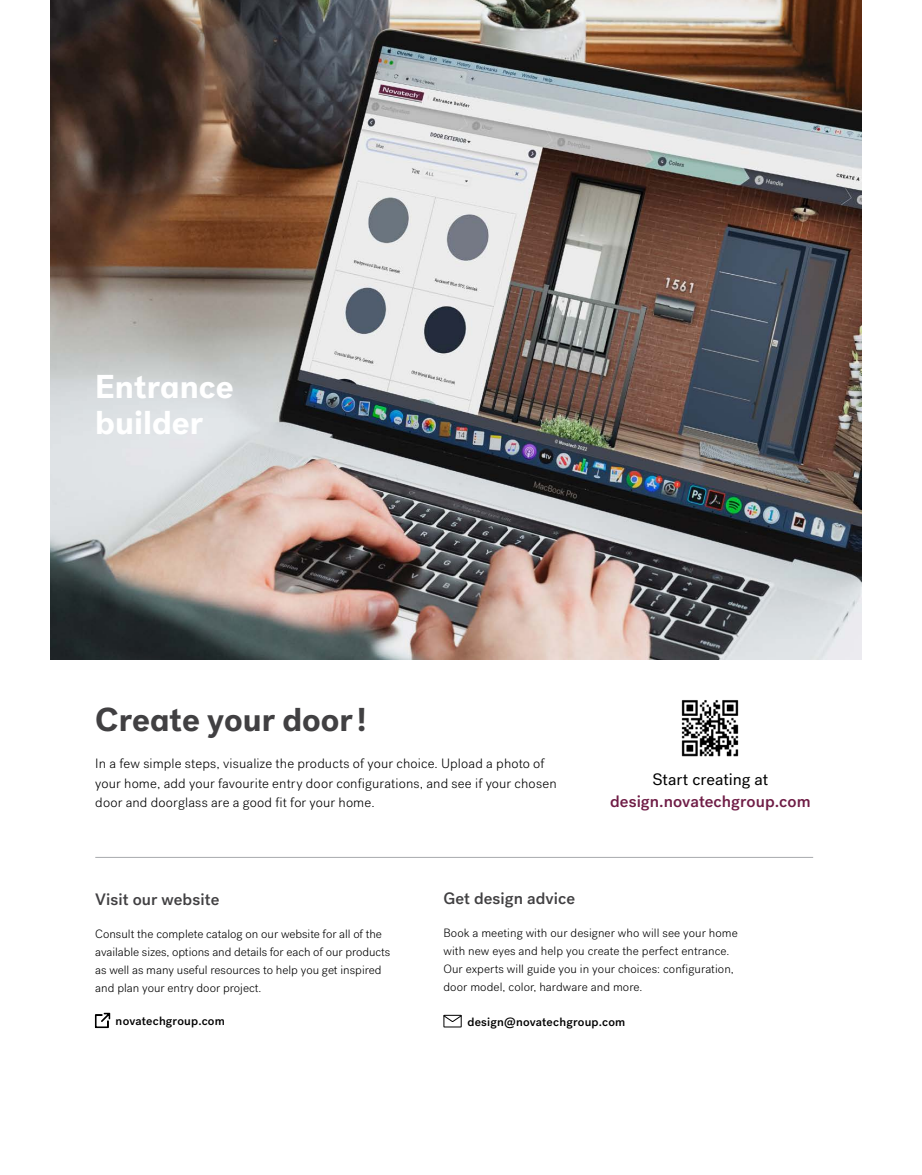
<style>
.page{position:relative;width:922px;height:1175px;background:#fff}
.page>*{position:absolute;margin:0;border:0;box-sizing:border-box;transform-origin:0 0}
.t1{font:700 33px "Post Grotesk";color:#414042}
.t2{font:700 33px/36px "Post Grotesk";color:#fff}
.t3{font:500 16.5px "Post Grotesk";color:#414042}
.t4{font:500 16.5px "Post Grotesk";color:#6f1d46}
.t5{font:16.5px "Post Grotesk";color:#000}
.t6{font:300 13.5px/19.5px "Post Grotesk";letter-spacing:.01em;color:#000}
.t7{font:300 12px/18px "Post Grotesk";color:#000}
.t8{font:500 12px "Post Grotesk";color:#000}
</style>
<div class="page">
<svg style="left:95px;top:1013px;width:15px;height:14px"></svg>
<div style="left:443px;top:1014px;width:18px;height:13px;border:1px solid #000"></div>
<svg style="left:443px;top:1014px;width:19px;height:8px"></svg>
<img style="left:50px;top:0;width:810px;height:659px">
<hr style="left:95px;top:857px;width:717px;height:1px;background:#a7a9ac">
<img style="left:681px;top:700px;width:58px;height:57px">
<h1 class="t2" style="left:95px;top:369px;width:140px">Entrance builder</h1>
<h1 class="t1" style="left:95px;top:698px;width:272px">Create your door !</h1>
<p class="t6" style="left:95px;top:754px;width:462px">In a few simple steps, visualize the products of your choice. Upload a photo of your home, add your favourite entry door configurations, and see if your chosen door and doorglass are a good fit for your home.</p>
<h2 class="t5" style="left:652px;top:769px;width:117px">Start creating at</h2>
<h2 class="t4" style="left:610px;top:791px;width:202px">design.novatechgroup.com</h2>
<h2 class="t3" style="left:95px;top:889px;width:125px">Visit our website</h2>
<p class="t7" style="left:95px;top:924px;width:296px">Consult the complete catalog on our website for all of the available sizes, options and details for each of our products as well as many useful resources to help you get inspired and plan your entry door project.</p>
<p class="t8" style="left:116px;top:1013px;width:111px">novatechgroup.com</p>
<h2 class="t3" style="left:443px;top:888px;width:133px">Get design advice</h2>
<p class="t7" style="left:443px;top:924px;width:296px">Book a meeting with our designer who will see your home with new eyes and help you create the perfect entrance.<br>Our experts will guide you in your choices: configuration, door model, color, hardware and more.</p>
<p class="t8" style="left:467px;top:1014px;width:159px">design@novatechgroup.com</p>
</div>
